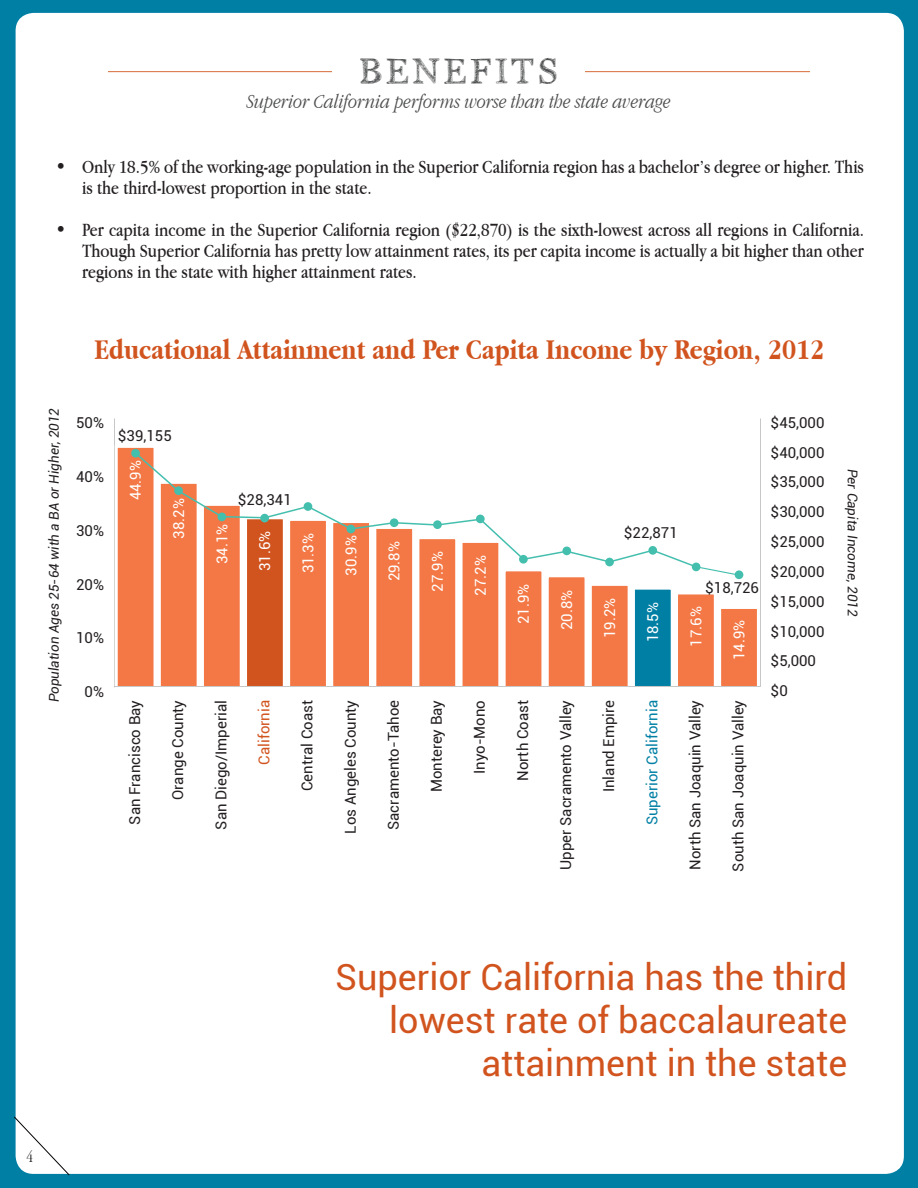
<style>
.page{position:relative;width:918px;height:1188px;background:#007fa5}
.page>*{position:absolute;margin:0;border:0;box-sizing:border-box;transform-origin:0 0}
.t1{font:36px/43.2px "Roboto";color:#d1541f;text-align:right}
.t2{font:36px "PW Serif Scratch";color:#4b4c4d}
.t3{font:700 30px "Apple Garamond";color:#d1541f}
.t4{font:italic 300 21px "Apple Garamond";color:#4b4c4d}
.t5{font:19.5px/21px "Apple Garamond";color:#231f20}
.t6{font:300 16.5px "Apple Garamond";color:#231f20}
.t7{font:15px "Roboto";color:#231f20}
.t8{font:15px "Roboto";color:#fff}
.t9{font:15px "Roboto";color:#007fa5}
.t10{font:15px "Roboto";color:#d1541f}
.t11{font:italic 13.5px "Roboto";color:#231f20}
</style>
<div class="page">
<div style="left:16px;top:13px;width:888px;height:1161px;background:#fff;border-radius:18px"></div>
<hr style="left:108px;top:71px;width:702px;height:1px;background:#d66b37">
<div style="left:333px;top:54px;width:252px;height:29px;background:#fff"></div>
<svg style="left:14px;top:1116px;width:56px;height:60px"></svg>
<div style="left:116px;top:446px;width:39px;height:241px;background:#f37845"></div>
<div style="left:115px;top:445px;width:42px;height:244px;border:3px solid #fff"></div>
<div style="left:159px;top:482px;width:39px;height:205px;background:#f37845"></div>
<div style="left:158px;top:481px;width:42px;height:208px;border:3px solid #fff"></div>
<div style="left:202px;top:504px;width:39px;height:183px;background:#f37845"></div>
<div style="left:201px;top:503px;width:42px;height:186px;border:3px solid #fff"></div>
<div style="left:246px;top:518px;width:38px;height:169px;background:#d1541f"></div>
<div style="left:244px;top:516px;width:42px;height:173px;border:3px solid #fff"></div>
<div style="left:289px;top:519px;width:38px;height:168px;background:#f37845"></div>
<div style="left:287px;top:518px;width:42px;height:171px;border:3px solid #fff"></div>
<div style="left:332px;top:522px;width:39px;height:165px;background:#f37845"></div>
<div style="left:330px;top:520px;width:42px;height:169px;border:3px solid #fff"></div>
<div style="left:375px;top:527px;width:39px;height:160px;background:#f37845"></div>
<div style="left:373px;top:526px;width:42px;height:163px;border:3px solid #fff"></div>
<div style="left:418px;top:538px;width:39px;height:149px;background:#f37845"></div>
<div style="left:416px;top:536px;width:42px;height:153px;border:3px solid #fff"></div>
<div style="left:461px;top:541px;width:39px;height:146px;background:#f37845"></div>
<div style="left:460px;top:540px;width:41px;height:149px;border:3px solid #fff"></div>
<div style="left:504px;top:570px;width:39px;height:117px;background:#f37845"></div>
<div style="left:503px;top:568px;width:41px;height:121px;border:3px solid #fff"></div>
<div style="left:547px;top:576px;width:39px;height:111px;background:#f37845"></div>
<div style="left:546px;top:574px;width:42px;height:115px;border:3px solid #fff"></div>
<div style="left:590px;top:584px;width:39px;height:103px;background:#f37845"></div>
<div style="left:589px;top:583px;width:42px;height:106px;border:3px solid #fff"></div>
<div style="left:633px;top:588px;width:39px;height:99px;background:#007fa5"></div>
<div style="left:632px;top:587px;width:42px;height:102px;border:3px solid #fff"></div>
<div style="left:677px;top:593px;width:38px;height:94px;background:#f37845"></div>
<div style="left:675px;top:591px;width:42px;height:98px;border:3px solid #fff"></div>
<div style="left:720px;top:607px;width:38px;height:80px;background:#f37845"></div>
<div style="left:718px;top:606px;width:42px;height:83px;border:3px solid #fff"></div>
<svg style="left:139px;top:451px;width:596px;height:125px"></svg>
<div style="left:131px;top:449px;width:9px;height:9px;background:#44bfae;border-radius:50%"></div>
<div style="left:260px;top:514px;width:9px;height:8px;background:#44bfae;border-radius:50%"></div>
<div style="left:218px;top:513px;width:8px;height:8px;background:#44bfae;border-radius:50%"></div>
<div style="left:174px;top:486px;width:9px;height:9px;background:#44bfae;border-radius:50%"></div>
<div style="left:476px;top:515px;width:9px;height:8px;background:#44bfae;border-radius:50%"></div>
<div style="left:433px;top:520px;width:9px;height:9px;background:#44bfae;border-radius:50%"></div>
<div style="left:390px;top:518px;width:9px;height:9px;background:#44bfae;border-radius:50%"></div>
<div style="left:347px;top:525px;width:8px;height:8px;background:#44bfae;border-radius:50%"></div>
<div style="left:648px;top:546px;width:9px;height:9px;background:#44bfae;border-radius:50%"></div>
<div style="left:605px;top:558px;width:9px;height:8px;background:#44bfae;border-radius:50%"></div>
<div style="left:562px;top:547px;width:9px;height:8px;background:#44bfae;border-radius:50%"></div>
<div style="left:519px;top:555px;width:9px;height:9px;background:#44bfae;border-radius:50%"></div>
<div style="left:735px;top:570px;width:8px;height:9px;background:#44bfae;border-radius:50%"></div>
<div style="left:692px;top:563px;width:8px;height:8px;background:#44bfae;border-radius:50%"></div>
<div style="left:304px;top:502px;width:8px;height:9px;background:#44bfae;border-radius:50%"></div>
<p class="t2" style="left:358px;top:51px;width:203px">BENEFITS</p>
<p class="t4" style="left:247px;top:89px;width:426px">Superior California performs worse than the state average</p>
<p class="t5" style="left:82px;top:156px;width:783px;text-indent:-27px">• Only 18.5% of the working-age population in the Superior California region has a bachelor’s degree or higher. This is the third-lowest proportion in the state.</p>
<p class="t5" style="left:82px;top:218px;width:784px;text-align:justify;text-indent:-27px">• Per capita income in the Superior California region ($22,870) is the sixth-lowest across all regions in California.<br>Though Superior California has pretty low attainment rates, its per capita income is actually a bit higher than other regions in the state with higher attainment rates.</p>
<p class="t3" style="left:95px;top:332px;width:731px">Educational Attainment and Per Capita Income by Region, 2012</p>
<p class="t11" style="left:44px;top:702px;width:296px;rotate:-90deg">Population Ages 25-64 with a BA or Higher, 2012</p>
<p class="t7" style="left:76px;top:413px;width:29px">50%</p>
<p class="t7" style="left:76px;top:466px;width:29px">40%</p>
<p class="t7" style="left:76px;top:520px;width:29px">30%</p>
<p class="t7" style="left:76px;top:574px;width:29px">20%</p>
<p class="t7" style="left:76px;top:627px;width:29px">10%</p>
<p class="t7" style="left:85px;top:681px;width:21px">0%</p>
<p class="t7" style="left:118px;top:425px;width:55px">$39,155</p>
<p class="t8" style="left:125px;top:500px;width:42px;rotate:-90deg">44.9%</p>
<p class="t8" style="left:168px;top:539px;width:42px;rotate:-90deg">38.2%</p>
<p class="t7" style="left:124px;top:825px;width:126px;rotate:-90deg">San Francisco Bay</p>
<p class="t7" style="left:167px;top:800px;width:102px;rotate:-90deg">Orange County</p>
<p class="t7" style="left:238px;top:489px;width:55px">$28,341</p>
<p class="t8" style="left:212px;top:564px;width:42px;rotate:-90deg">34.1%</p>
<p class="t8" style="left:298px;top:573px;width:42px;rotate:-90deg">31.3%</p>
<p class="t8" style="left:341px;top:576px;width:42px;rotate:-90deg">30.9%</p>
<p class="t8" style="left:254px;top:571px;width:42px;rotate:-90deg">31.6%</p>
<p class="t8" style="left:384px;top:581px;width:42px;rotate:-90deg">29.8%</p>
<p class="t7" style="left:211px;top:830px;width:131px;rotate:-90deg">San Diego/Imperial</p>
<p class="t10" style="left:254px;top:765px;width:66px;rotate:-90deg">California</p>
<p class="t7" style="left:297px;top:791px;width:93px;rotate:-90deg">Central Coast</p>
<p class="t7" style="left:340px;top:834px;width:135px;rotate:-90deg">Los Angeles County</p>
<p class="t7" style="left:383px;top:830px;width:131px;rotate:-90deg">Sacramento-Tahoe</p>
<p class="t8" style="left:427px;top:592px;width:42px;rotate:-90deg">27.9%</p>
<p class="t8" style="left:470px;top:596px;width:42px;rotate:-90deg">27.2%</p>
<p class="t8" style="left:513px;top:624px;width:42px;rotate:-90deg">21.9%</p>
<p class="t7" style="left:426px;top:792px;width:94px;rotate:-90deg">Monterey Bay</p>
<p class="t7" style="left:469px;top:774px;width:76px;rotate:-90deg">Inyo-Mono</p>
<p class="t7" style="left:512px;top:781px;width:82px;rotate:-90deg">North Coast</p>
<p class="t8" style="left:556px;top:630px;width:42px;rotate:-90deg">20.8%</p>
<p class="t7" style="left:555px;top:870px;width:171px;rotate:-90deg">Upper Sacramento Valley</p>
<p class="t7" style="left:624px;top:522px;width:55px">$22,871</p>
<p class="t7" style="left:705px;top:577px;width:55px">$18,726</p>
<p class="t8" style="left:599px;top:638px;width:42px;rotate:-90deg">19.2%</p>
<p class="t8" style="left:642px;top:642px;width:42px;rotate:-90deg">18.5%</p>
<p class="t8" style="left:686px;top:647px;width:42px;rotate:-90deg">17.6%</p>
<p class="t8" style="left:729px;top:660px;width:42px;rotate:-90deg">14.9%</p>
<p class="t7" style="left:598px;top:792px;width:94px;rotate:-90deg">Inland Empire</p>
<p class="t9" style="left:642px;top:825px;width:127px;rotate:-90deg">Superior California</p>
<p class="t7" style="left:685px;top:870px;width:171px;rotate:-90deg">North San Joaquin Valley</p>
<p class="t7" style="left:728px;top:872px;width:173px;rotate:-90deg">South San Joaquin Valley</p>
<p class="t7" style="left:771px;top:412px;width:55px">$45,000</p>
<p class="t7" style="left:771px;top:442px;width:55px">$40,000</p>
<p class="t7" style="left:771px;top:472px;width:55px">$35,000</p>
<p class="t7" style="left:771px;top:501px;width:55px">$30,000</p>
<p class="t7" style="left:771px;top:531px;width:55px">$25,000</p>
<p class="t7" style="left:771px;top:561px;width:55px">$20,000</p>
<p class="t7" style="left:771px;top:591px;width:55px">$15,000</p>
<p class="t7" style="left:771px;top:621px;width:55px">$10,000</p>
<p class="t7" style="left:771px;top:651px;width:47px">$5,000</p>
<p class="t7" style="left:771px;top:680px;width:19px">$0</p>
<p class="t11" style="left:862px;top:469px;width:149px;rotate:90deg">Per Capita Income, 2012</p>
<p class="t6" style="left:27px;top:1147px;width:8px">4</p>
<p class="t1" style="left:335px;top:954px;width:514px">Superior California has the third lowest rate of baccalaureate attainment in the state</p>
</div>
